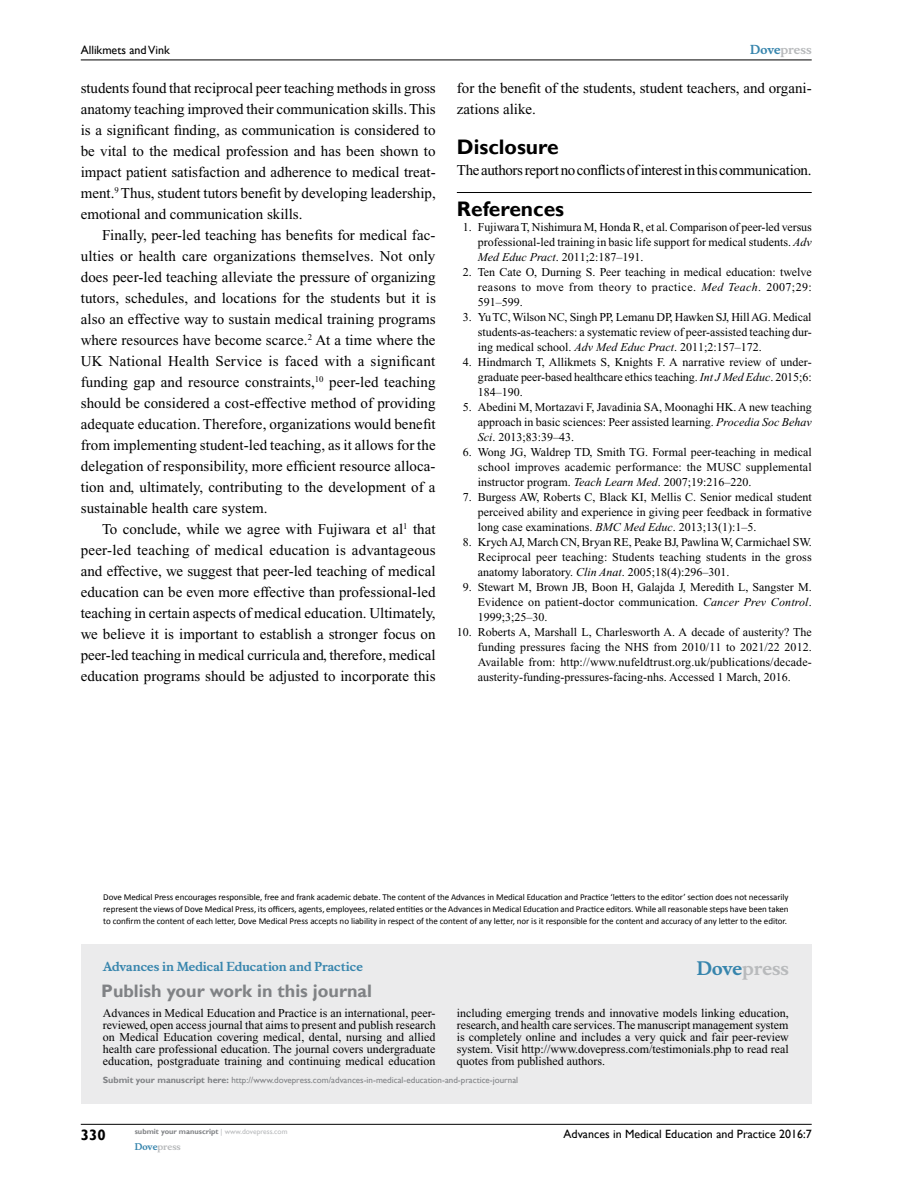
<style>
.page{position:relative;width:918px;height:1188px;background:#fff}
.page>*{position:absolute;margin:0;border:0;box-sizing:border-box;transform-origin:0 0}
.t1{font:700 21px "Gill Sans";color:#000}
.t2{font:700 18px "Gill Sans";color:#808285}
.t3{font:700 18px "Musee";color:#b8babc}
.t4{font:15px/21px "Times New Roman";color:#000;text-align:justify}
.t5{font:15px "Times New Roman";letter-spacing:-.025em;color:#000}
.t6{font:700 15px "Gill Sans";color:#000}
.t7{font:12px/15px "Times New Roman";color:#000;text-align:justify}
.t8{font:12px "Gill Sans";color:#000}
.t9{font:700 12px "Musee";color:#3785ad}
.t10{font:700 12px "Musee";color:#b8babc}
.t11{font:9px/12px "Calibri";letter-spacing:-.005em;color:#000;text-align:justify}
.t12{font:9px "Gill Sans";color:#808285}
.t13{font:700 9px "Musee";color:#b8babc}
.t14{font:700 7.5px "Gill Sans";color:#808285}
.s1{color:#3785ad}
.s2{font-style:italic}
.s3{font-weight:700}
.s4{font-weight:400;color:#b8babc}
</style>
<div class="page">
<div style="left:81px;top:944px;width:731px;height:159px;background:#ebebec"></div>
<hr style="left:81px;top:1124px;width:731px;height:1px;background:#000">
<hr style="left:81px;top:60px;width:731px;height:1px;background:#000">
<hr style="left:457px;top:192px;width:355px;height:1px;background:#000">
<p class="t8" style="left:81px;top:43px;width:90px">Allikmets and Vink</p>
<p class="t4" style="left:81px;top:77px;width:357px">students found that reciprocal peer teaching methods in gross anatomy teaching improved their communication skills. This is a significant finding, as communication is considered to be vital to the medical profession and has been shown to impact patient satisfaction and adherence to medical treat&shy;ment.<sup>9</sup> Thus, student tutors benefit by developing leadership, emotional and communication skills.</p>
<p class="t4" style="left:81px;top:224px;width:357px;text-indent:21px">Finally, peer-led teaching has benefits for medical fac&shy;ulties or health care organizations themselves. Not only does peer-led teaching alleviate the pressure of organizing tutors, schedules, and locations for the students but it is also an effective way to sustain medical training programs where resources have become scarce.<sup>2</sup> At a time where the UK National Health Service is faced with a significant funding gap and resource constraints,<sup>10</sup> peer-led teaching should be considered a cost-effective method of providing adequate education. Therefore, organizations would benefit from implementing student-led teaching, as it allows for the delegation of responsibility, more efficient resource alloca&shy;tion and, ultimately, contributing to the development of a sustainable health care system.</p>
<p class="t4" style="left:81px;top:518px;width:356px;text-indent:21px">To conclude, while we agree with Fujiwara et al<sup>1</sup> that peer-led teaching of medical education is advantageous and effective, we suggest that peer-led teaching of medical education can be even more effective than professional-led teaching in certain aspects of medical education. Ultimately, we believe it is important to establish a stronger focus on peer-led teaching in medical curricula and, therefore, medical education programs should be adjusted to incorporate this</p>
<p class="t10" style="left:750px;top:43px;width:63px"><span class="s1">Dove</span>press</p>
<p class="t4" style="left:457px;top:77px;width:356px">for the benefit of the students, student teachers, and organi&shy;zations alike.</p>
<h1 class="t1" style="left:457px;top:134px;width:103px">Disclosure</h1>
<p class="t5" style="left:457px;top:162px;width:356px">The authors report no conflicts of interest in this communication.</p>
<h1 class="t1" style="left:457px;top:196px;width:109px">References</h1>
<p class="t7" style="left:478px;top:219px;width:336px;text-indent:-15px">1. Fujiwara T, Nishimura M, Honda R, et al. Comparison of peer-led versus professional-led training in basic life support for medical students. <span class="s2">Adv Med Educ Pract</span>. 2011;2:187–191.</p>
<p class="t7" style="left:478px;top:264px;width:335px;text-indent:-15px">2. Ten Cate O, Durning S. Peer teaching in medical education: twelve reasons to move from theory to practice. <span class="s2">Med Teach</span>. 2007;29:<br>591–599.</p>
<p class="t7" style="left:478px;top:309px;width:335px;text-indent:-15px">3. Yu TC, Wilson NC, Singh PP, Lemanu DP, Hawken SJ, Hill AG. Medical students-as-teachers: a systematic review of peer-assisted teaching dur&shy;ing medical school. <span class="s2">Adv Med Educ Pract</span>. 2011;2:157–172.</p>
<p class="t7" style="left:478px;top:354px;width:335px;text-indent:-15px">4. Hindmarch T, Allikmets S, Knights F. A narrative review of under&shy;graduate peer-based healthcare ethics teaching. <span class="s2">Int J Med Educ</span>. 2015;6:<br>184–190.</p>
<p class="t7" style="left:478px;top:399px;width:335px;text-indent:-15px">5. Abedini M, Mortazavi F, Javadinia SA, Moonaghi HK. A new teaching approach in basic sciences: Peer assisted learning. <span class="s2">Procedia Soc Behav Sci</span>. 2013;83:39–43.</p>
<p class="t7" style="left:478px;top:444px;width:335px;text-indent:-15px">6. Wong JG, Waldrep TD, Smith TG. Formal peer-teaching in medical school improves academic performance: the MUSC supplemental instructor program. <span class="s2">Teach Learn Med</span>. 2007;19:216–220.</p>
<p class="t7" style="left:478px;top:489px;width:335px;text-indent:-15px">7. Burgess AW, Roberts C, Black KI, Mellis C. Senior medical student perceived ability and experience in giving peer feedback in formative long case examinations. <span class="s2">BMC Med Educ</span>. 2013;13(1):1–5.</p>
<p class="t7" style="left:478px;top:534px;width:336px;text-indent:-15px">8. Krych AJ, March CN, Bryan RE, Peake BJ, Pawlina W, Carmichael SW.<br>Reciprocal peer teaching: Students teaching students in the gross anatomy laboratory. <span class="s2">Clin Anat</span>. 2005;18(4):296–301.</p>
<p class="t7" style="left:478px;top:579px;width:335px;text-indent:-15px">9. Stewart M, Brown JB, Boon H, Galajda J, Meredith L, Sangster M.<br>Evidence on patient-doctor communication. <span class="s2">Cancer Prev Control</span>.<br>1999;3;25–30.</p>
<p class="t7" style="left:478px;top:624px;width:336px;text-indent:-21px">10. Roberts A, Marshall L, Charlesworth A. A decade of austerity? The funding pressures facing the NHS from 2010/11 to 2021/22 2012.<br>Available from: http://www.nufeldtrust.org.uk/publications/decade&shy;austerity-funding-pressures-facing-nhs. Accessed 1 March, 2016.</p>
<p class="t11" style="left:103px;top:891px;width:687px">Dove Medical Press encourages responsible, free and frank academic debate. The content of the Advances in Medical Education and Practice ‘letters to the editor’ section does not necessarily represent the views of Dove Medical Press, its officers, agents, employees, related entities or the Advances in Medical Education and Practice editors. While all reasonable steps have been taken to confirm the content of each letter, Dove Medical Press accepts no liability in respect of the content of any letter, nor is it responsible for the content and accuracy of any letter to the editor.</p>
<p class="t9" style="left:103px;top:959px;width:262px">Advances in Medical Education and Practice</p>
<h2 class="t2" style="left:101px;top:980px;width:272px">Publish your work in this journal</h2>
<h2 class="t3" style="left:697px;top:958px;width:94px"><span class="s1">Dove</span>press</h2>
<p class="t7" style="left:103px;top:1007px;width:334px;line-height:12px">Advances in Medical Education and Practice is an international, peer&shy;reviewed, open access journal that aims to present and publish research on Medical Education covering medical, dental, nursing and allied health care professional education. The journal covers undergraduate education, postgraduate training and continuing medical education</p>
<p class="t7" style="left:457px;top:1007px;width:333px;line-height:12px">including emerging trends and innovative models linking education, research, and health care services. The manuscript management system is completely online and includes a very quick and fair peer-review system. Visit http://www.dovepress.com/testimonials.php to read real quotes from published authors.</p>
<p class="t12" style="left:103px;top:1075px;width:417px"><span class="s3">Submit your manuscript here:</span> http://www.dovepress.com/advances-in-medical-education-and-practice-journal</p>
<p class="t6" style="left:81px;top:1126px;width:26px">330</p>
<p class="t14" style="left:135px;top:1127px;width:154px">submit your manuscript <span class="s4">| www.dovepress.com</span></p>
<p class="t13" style="left:135px;top:1141px;width:48px"><span class="s1">Dove</span>press</p>
<p class="t8" style="left:564px;top:1127px;width:250px">Advances in Medical Education and Practice 2016:7</p>
</div>
